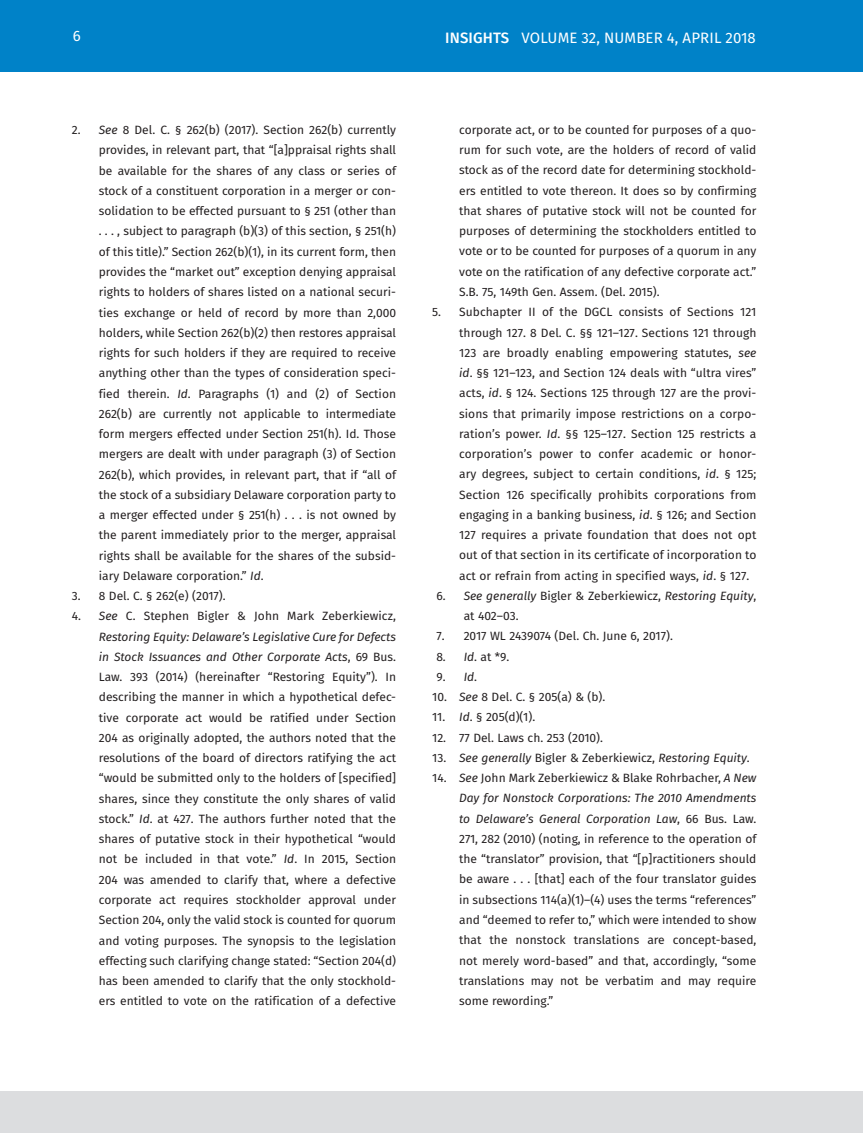
<style>
.page{position:relative;width:863px;height:1133px;background:#fff}
.page>*{position:absolute;margin:0;border:0;box-sizing:border-box;transform-origin:0 0}
.t1{font:15px "Fira Sans";letter-spacing:.01em;color:#fff}
.t2{font:12px/20.2px "Fira Sans";color:#231f20;text-align:justify}
.t3{font:italic 12px "Fira Sans";color:#231f20}
.s1{font-weight:500}
.s2{font-style:italic}
.s3{font-style:normal}
</style>
<div class="page">
<div style="left:0;top:0;width:862px;height:71px;background:#0082c8"></div>
<div style="left:0;top:1091px;width:862px;height:41px;background:#dcdddf"></div>
<p class="t1" style="left:73px;top:24px;width:9px">6</p>
<p class="t1" style="left:445px;top:26px;width:312px"><span class="s1">INSIGHTS</span> VOLUME 32, NUMBER 4, APRIL 2018</p>
<p class="t2" style="left:99px;top:119px;width:299px;text-indent:-27px">2. <span class="s2">See</span> 8 Del. C. § 262(b) (2017). Section 262(b) currently provides, in relevant part, that “[a]ppraisal rights shall be available for the shares of any class or series of stock of a constituent corporation in a merger or con&shy;solidation to be effected pursuant to § 251 (other than . . . , subject to paragraph (b)(3) of this section, § 251(h) of this title).” Section 262(b)(1), in its current form, then provides the “market out” exception denying appraisal rights to holders of shares listed on a national securi&shy;ties exchange or held of record by more than 2,000 holders, while Section 262(b)(2) then restores appraisal rights for such holders if they are required to receive anything other than the types of consideration speci&shy;fied therein. <span class="s2">Id</span>. Paragraphs (1) and (2) of Section 262(b) are currently not applicable to intermediate form mergers effected under Section 251(h). Id. Those mergers are dealt with under paragraph (3) of Section 262(b), which provides, in relevant part, that if “all of the stock of a subsidiary Delaware corporation party to a merger effected under § 251(h) . . . is not owned by the parent immediately prior to the merger, appraisal rights shall be available for the shares of the subsid&shy;iary Delaware corporation.” <span class="s2">Id</span>.</p>
<p class="t2" style="left:72px;top:585px;width:155px">3. 8 Del. C. § 262(e) (2017).</p>
<p class="t2" style="left:99px;top:605px;width:299px;text-indent:-27px">4. <span class="s2">See</span> C. Stephen Bigler &amp; John Mark Zeberkiewicz, <span class="s2">Restoring Equity: Delaware’s Legislative Cure for Defects in Stock Issuances and Other Corporate Acts</span>, 69 Bus.<br>Law. 393 (2014) (hereinafter “Restoring Equity”). In describing the manner in which a hypothetical defec&shy;tive corporate act would be ratified under Section 204 as originally adopted, the authors noted that the resolutions of the board of directors ratifying the act “would be submitted only to the holders of [specified] shares, since they constitute the only shares of valid stock.” <span class="s2">Id</span>. at 427. The authors further noted that the shares of putative stock in their hypothetical “would not be included in that vote.” <span class="s2">Id</span>. In 2015, Section 204 was amended to clarify that, where a defective corporate act requires stockholder approval under Section 204, only the valid stock is counted for quorum and voting purposes. The synopsis to the legislation effecting such clarifying change stated: “Section 204(d) has been amended to clarify that the only stockhold&shy;ers entitled to vote on the ratification of a defective</p>
<p class="t2" style="left:459px;top:119px;width:299px">corporate act, or to be counted for purposes of a quo&shy;rum for such vote, are the holders of record of valid stock as of the record date for determining stockhold&shy;ers entitled to vote thereon. It does so by confirming that shares of putative stock will not be counted for purposes of determining the stockholders entitled to vote or to be counted for purposes of a quorum in any vote on the ratification of any defective corporate act.” S.B. 75, 149th Gen. Assem. (Del. 2015).</p>
<p class="t2" style="left:459px;top:301px;width:299px;text-indent:-27px">5. Subchapter II of the DGCL consists of Sections 121 through 127. 8 Del. C. §§ 121–127. Sections 121 through 123 are broadly enabling empowering statutes, <span class="s2">see id</span>. §§ 121–123, and Section 124 deals with “ultra vires” acts, <span class="s2">id</span>. § 124. Sections 125 through 127 are the provi&shy;sions that primarily impose restrictions on a corpo&shy;ration’s power. <span class="s2">Id</span>. §§ 125–127. Section 125 restricts a corporation’s power to confer academic or honor&shy;ary degrees, subject to certain conditions, <span class="s2">id</span>. § 125; Section 126 specifically prohibits corporations from engaging in a banking business, <span class="s2">id</span>. § 126; and Section 127 requires a private foundation that does not opt out of that section in its certificate of incorporation to act or refrain from acting in specified ways, <span class="s2">id</span>. § 127.</p>
<p class="t2" style="left:463px;top:585px;width:294px;text-indent:-27px">6<span class="s2">. See generally</span> Bigler &amp; Zeberkiewicz, <span class="s2">Restoring Equity</span>, at 402–03.</p>
<p class="t2" style="left:436px;top:625px;width:238px">7. 2017 WL 2439074 (Del. Ch. June 6, 2017).</p>
<p class="t2" style="left:436px;top:646px;width:74px">8<span class="s2">. Id</span>. at *9.</p>
<p class="t2" style="left:436px;top:666px;width:42px">9. <span class="s2">Id</span>.</p>
<p class="t2" style="left:432px;top:686px;width:175px">10. <span class="s2">See</span> 8 Del. C. § 205(a) &amp; (b).</p>
<p class="t2" style="left:432px;top:706px;width:105px">11. <span class="s2">Id</span>. § 205(d)(1).</p>
<p class="t2" style="left:432px;top:727px;width:172px">12. 77 Del. Laws ch. 253 (2010).</p>
<p class="t3" style="left:432px;top:748px;width:319px"><span class="s3">13.</span> See generally <span class="s3">Bigler &amp; Zeberkiewicz,</span> Restoring Equity<span class="s3">.</span></p>
<p class="t2" style="left:459px;top:767px;width:299px;text-indent:-27px">14. <span class="s2">See</span> John Mark Zeberkiewicz &amp; Blake Rohrbacher, <span class="s2">A New Day for Nonstock Corporations: The 2010 Amendments to Delaware’s General Corporation Law</span>, 66 Bus. Law.<br>271, 282 (2010) (noting, in reference to the operation of the “translator” provision, that “[p]ractitioners should be aware . . . [that] each of the four translator guides in subsections 114(a)(1)–(4) uses the terms “references” and “deemed to refer to,” which were intended to show that the nonstock translations are concept-based, not merely word-based” and that, accordingly, “some translations may not be verbatim and may require some rewording.”</p>
</div>
